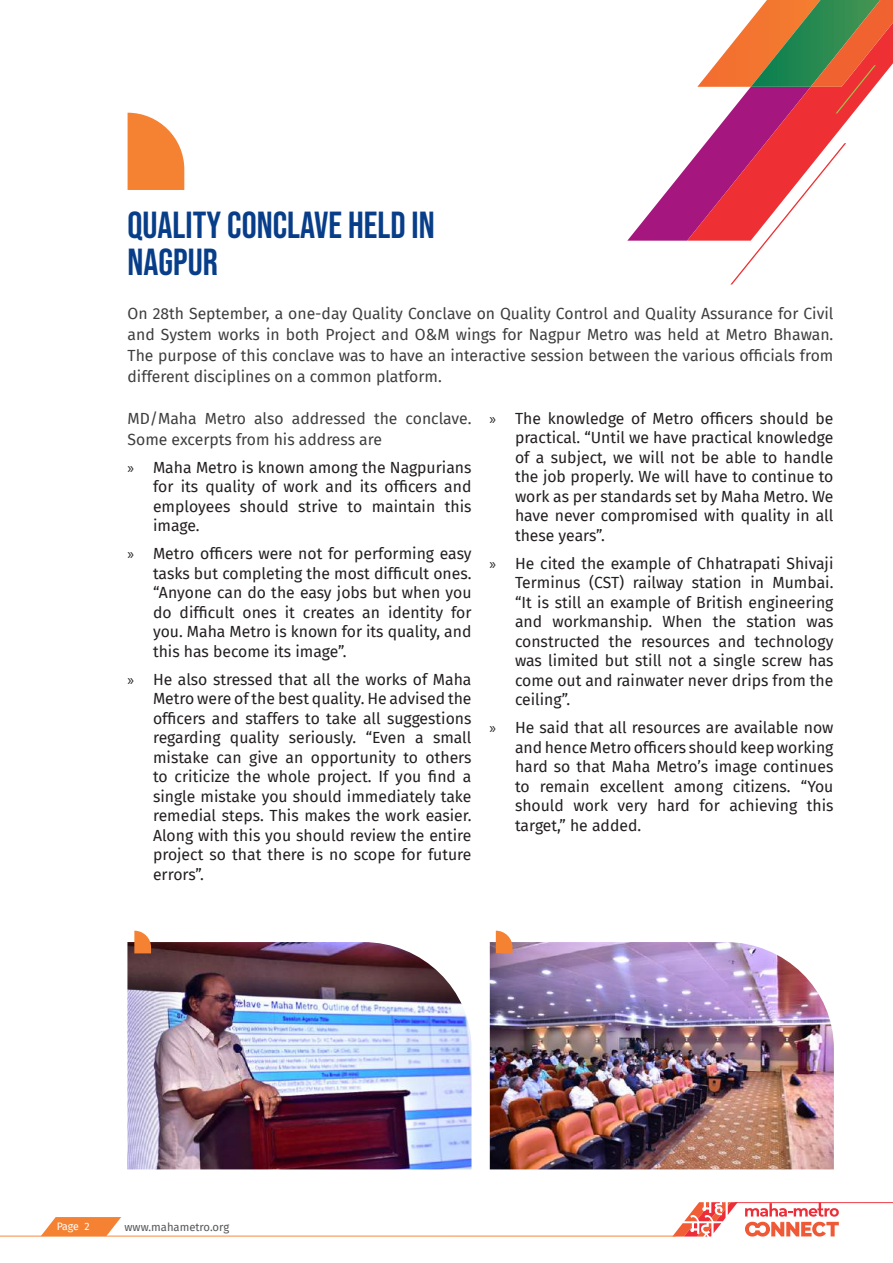
<style>
.page{position:relative;width:893px;height:1263px;background:#fff}
.page>*{position:absolute;margin:0;border:0;box-sizing:border-box;transform-origin:0 0}
.t1{font:37.5px/37.5px "Bebas Neue";color:#083e89}
.t2{font:15.75px/19.5px "Fira Sans";color:#231f20;text-align:justify}
.t3{font:15.75px/21px "Fira Sans";color:#3e3e3f;text-align:justify}
.t4{font:11.25px "Fira Sans";color:#57585a}
.t5{font:10.5px "Fira Sans";color:#fff}
.s1{font-family:"Myriad Pro"}
</style>
<div class="page">
<svg style="left:673px;top:1202px;width:65px;height:34px"></svg>
<svg style="left:745px;top:1203px;width:94px;height:13px"></svg>
<svg style="left:745px;top:1222px;width:94px;height:14px"></svg>
<hr style="left:735px;top:1202px;width:158px;height:1px;background:#ed2d38">
<hr style="left:0;top:1235px;width:676px;height:1px;background:#f48232">
<svg style="left:41px;top:1217px;width:80px;height:19px"></svg>
<svg style="left:128px;top:113px;width:56px;height:77px;background:#f59551"></svg>
<svg style="left:627px;top:0;width:266px;height:284px"></svg>
<img style="left:127px;top:942px;width:344px;height:227px">
<img style="left:490px;top:942px;width:344px;height:227px">
<svg style="left:134px;top:931px;width:17px;height:22px"></svg>
<svg style="left:496px;top:931px;width:16px;height:22px"></svg>
<h1 class="t1" style="left:128px;top:206px;width:309px">QUALITY CONCLAVE HELD IN<br>NAGPUR</h1>
<p class="t3" style="left:128px;top:303px;width:707px">On 28th September, a one-day Quality Conclave on Quality Control and Quality Assurance for Civil and System works in both Project and O&amp;M wings for Nagpur Metro was held at Metro Bhawan.<br>The purpose of this conclave was to have an interactive session between the various officials from different disciplines on a common platform.</p>
<p class="t3" style="left:128px;top:407px;width:345px">MD/Maha Metro also addressed the conclave.<br>Some excerpts from his address are</p>
<p class="t2" style="left:153px;top:457px;width:320px;text-indent:-25px"><span class="s1">»</span> Maha Metro is known among the Nagpurians for its quality of work and its officers and employees should strive to maintain this image.</p>
<p class="t2" style="left:153px;top:544px;width:320px;text-indent:-25px"><span class="s1">»</span> Metro officers were not for performing easy tasks but completing the most difficult ones. “Anyone can do the easy jobs but when you do difficult ones it creates an identity for you. Maha Metro is known for its quality, and this has become its image”.</p>
<p class="t2" style="left:153px;top:669px;width:320px;text-indent:-25px"><span class="s1">»</span> He also stressed that all the works of Maha Metro were of the best quality. He advised the officers and staffers to take all suggestions regarding quality seriously. “Even a small mistake can give an opportunity to others to criticize the whole project. If you find a single mistake you should immediately take remedial steps. This makes the work easier.<br>Along with this you should review the entire project so that there is no scope for future errors”.</p>
<p class="t2" style="left:515px;top:408px;width:320px;text-indent:-26px"><span class="s1">»</span> The knowledge of Metro officers should be practical. “Until we have practical knowledge of a subject, we will not be able to handle the job properly. We will have to continue to work as per standards set by Maha Metro. We have never compromised with quality in all these years”.</p>
<p class="t2" style="left:515px;top:553px;width:320px;text-indent:-26px"><span class="s1">»</span> He cited the example of Chhatrapati Shivaji Terminus (CST) railway station in Mumbai. “It is still an example of British engineering and workmanship. When the station was constructed the resources and technology was limited but still not a single screw has come out and rainwater never drips from the ceiling”.</p>
<p class="t2" style="left:515px;top:718px;width:320px;text-indent:-26px"><span class="s1">»</span> He said that all resources are available now and hence Metro officers should keep working hard so that Maha Metro’s image continues to remain excellent among citizens. “You should work very hard for achieving this target,” he added.</p>
<p class="t5" style="left:57px;top:1219px;width:34px">Page 2</p>
<p class="t4" style="left:125px;top:1218px;width:106px">www.mahametro.org</p>
</div>
